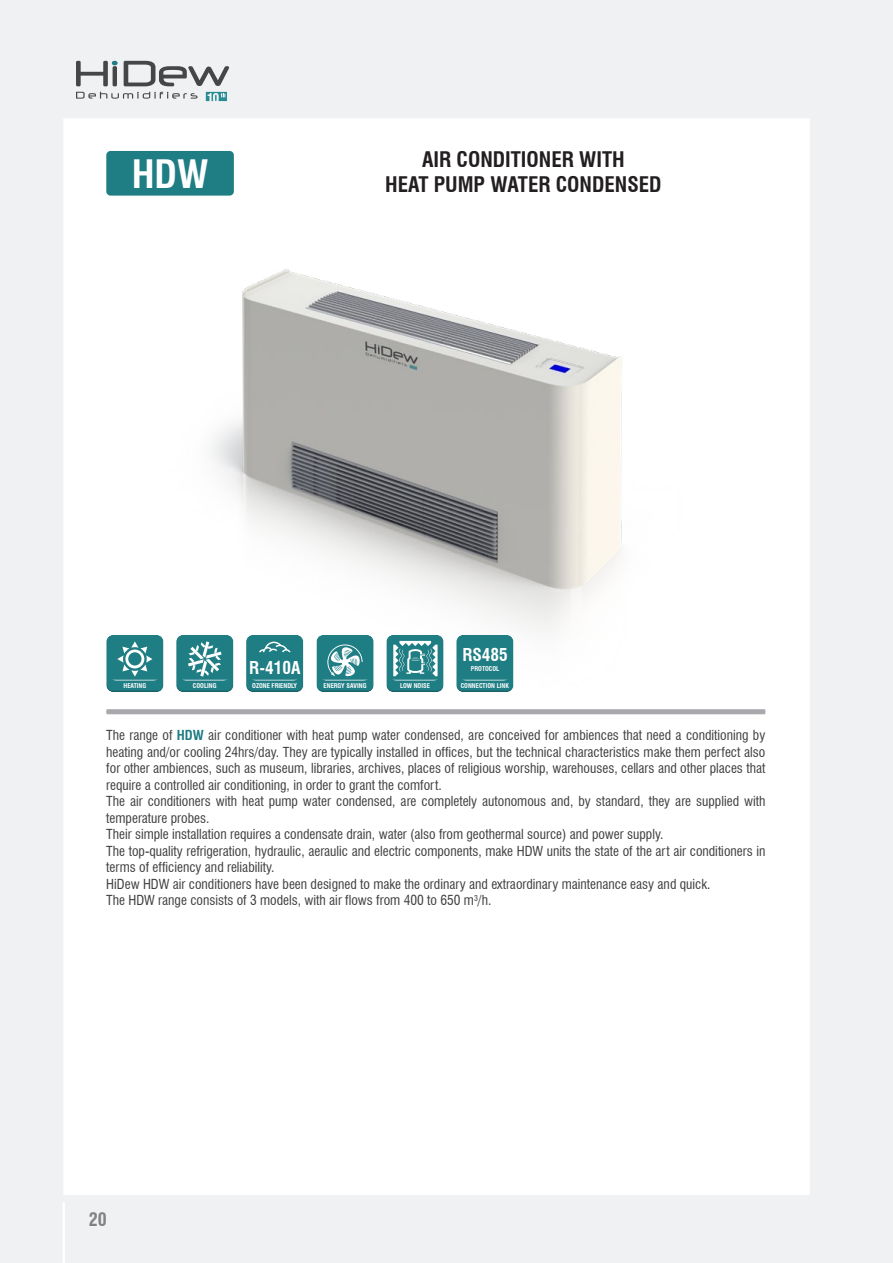
<style>
.page{position:relative;width:893px;height:1263px;background:#f0f1f2}
.page>*{position:absolute;margin:0;border:0;box-sizing:border-box;transform-origin:0 0}
.t1{font:700 condensed 38.25px "Swiss 721 BT";color:#fff}
.t2{font:700 condensed 21px/25.2px "Swiss 721 BT";color:#231f20;text-align:center}
.t3{font:700 condensed 18px "Swiss 721 BT";color:#808285}
.t4{font:700 condensed 17.25px "Swiss 721 BT";color:#fff}
.t5{font:condensed 13.5px/16.5px "Swiss 721 BT";color:#3e3e3f}
.t6{font:700 condensed 6.45px "Swiss 721 BT";color:#fff}
.s1{font-weight:700;color:#1f7d84}
</style>
<div class="page">
<div style="left:63px;top:118px;width:747px;height:1077px;background:#fff"></div>
<hr style="left:63px;top:1202px;width:2px;height:61px;background:#fff">
<svg style="left:76px;top:92px;width:121px;height:7px"></svg>
<svg style="left:76px;top:61px;width:42px;height:25px"></svg>
<svg style="left:124px;top:61px;width:105px;height:25px"></svg>
<svg style="left:206px;top:92px;width:21px;height:9px"></svg>
<img style="left:211px;top:269px;width:411px;height:362px">
<div style="left:106px;top:709px;width:659px;height:5px;background:#a8a9ad"></div>
<div style="left:106px;top:151px;width:128px;height:45px;background:#1f7d84;border-radius:4px"></div>
<div style="left:105px;top:633px;width:60px;height:60px;background:#231f20;opacity:.3"></div>
<svg style="left:112px;top:641px;width:46px;height:40px;background:#47949a"></svg>
<div style="left:175px;top:633px;width:60px;height:60px;background:#231f20;opacity:.3"></div>
<svg style="left:182px;top:641px;width:46px;height:40px;background:#549ba1"></svg>
<div style="left:245px;top:633px;width:60px;height:60px;background:#231f20;opacity:.3"></div>
<svg style="left:259px;top:642px;width:32px;height:10px"></svg>
<svg style="left:252px;top:680px;width:46px;height:1px"></svg>
<div style="left:455px;top:633px;width:60px;height:60px;background:#231f20;opacity:.3"></div>
<svg style="left:462px;top:680px;width:46px;height:1px"></svg>
<div style="left:385px;top:633px;width:60px;height:60px;background:#231f20;opacity:.3"></div>
<svg style="left:392px;top:641px;width:46px;height:40px"></svg>
<div style="left:315px;top:633px;width:60px;height:60px;background:#231f20;opacity:.3"></div>
<svg style="left:322px;top:644px;width:46px;height:37px;background:#5ea1a6"></svg>
<h1 class="t1" style="left:132px;top:151px;width:78px">HDW</h1>
<h2 class="t2" style="left:385px;top:147px;width:278px">AIR CONDITIONER WITH<br>HEAT PUMP WATER CONDENSED</h2>
<p class="t6" style="left:123px;top:682px;width:24px">HEATING</p>
<p class="t6" style="left:193px;top:682px;width:25px">COOLING</p>
<p class="t4" style="left:462px;top:644px;width:47px">RS485</p>
<p class="t6" style="left:471px;top:665px;width:30px">PROTOCOL</p>
<p class="t4" style="left:249px;top:658px;width:53px">R-410A</p>
<p class="t6" style="left:252px;top:682px;width:46px">OZONE FRIENDLY</p>
<p class="t6" style="left:461px;top:682px;width:50px">CONNECTION LINK</p>
<p class="t6" style="left:324px;top:682px;width:44px">ENERGY SAVING</p>
<p class="t6" style="left:400px;top:682px;width:31px">LOW NOISE</p>
<p class="t5" style="left:106px;top:727px;width:661px">The range of <span class="s1">HDW</span> air conditioner with heat pump water condensed, are conceived for ambiences that need a conditioning by heating and/or cooling 24hrs/day. They are typically installed in offices, but the technical characteristics make them perfect also for other ambiences, such as museum, libraries, archives, places of religious worship, warehouses, cellars and other places that require a controlled air conditioning, in order to grant the comfort.<br>The air conditioners with heat pump water condensed, are completely autonomous and, by standard, they are supplied with temperature probes.<br>Their simple installation requires a condensate drain, water (also from geothermal source) and power supply.<br>The top-quality refrigeration, hydraulic, aeraulic and electric components, make HDW units the state of the art air conditioners in terms of efficiency and reliability.<br>HiDew HDW air conditioners have been designed to make the ordinary and extraordinary maintenance easy and quick.<br>The HDW range consists of 3 models, with air flows from 400 to 650 m<sup>3</sup>/h.</p>
<h3 class="t3" style="left:89px;top:1208px;width:19px">20</h3>
</div>
